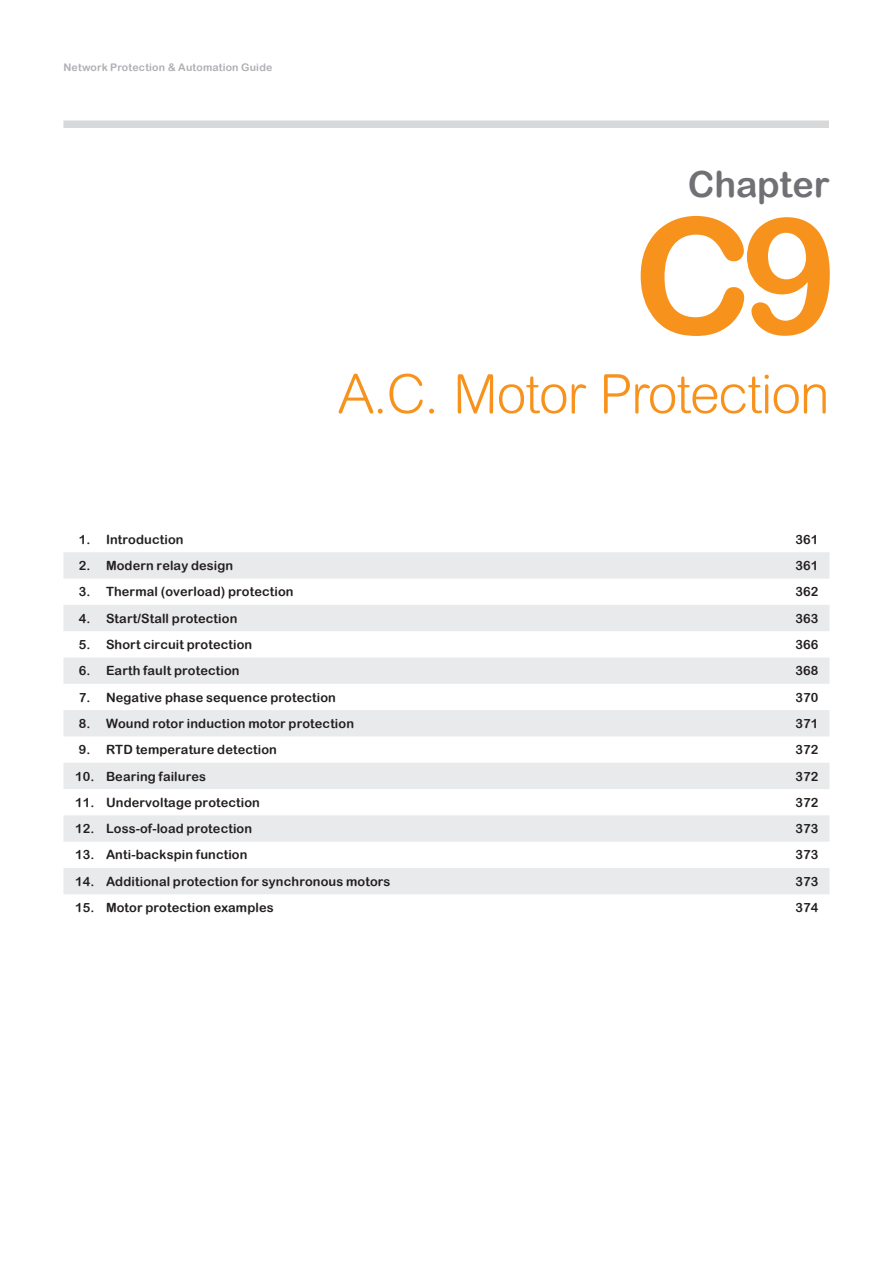
<style>
.page{position:relative;width:893px;height:1263px;background:#fff}
.page>*{position:absolute;margin:0;border:0;box-sizing:border-box;transform-origin:0 0}
.t1{font:162px "Arial Rounded MT Bold";color:#f7931d}
.t2{font:300 54px "Arial Rounded MT";letter-spacing:-.025em;color:#f7931d}
.t3{font:36px "Arial Rounded MT Bold";color:#717074}
.t4{font:12.75px "Arial Rounded MT Bold";letter-spacing:.01em;color:#231f20}
.t5{font:10.5px "Arial Rounded MT Bold";letter-spacing:.02em;color:#aeafb3}
</style>
<div class="page">
<div style="left:63px;top:120px;width:766px;height:8px;background:#d7d8da"></div>
<svg style="left:63px;top:552px;width:766px;height:342px;fill:#e9eaeb"></svg>
<p class="t5" style="left:63px;top:61px;width:210px">Network Protection &amp; Automation Guide</p>
<h3 class="t3" style="left:687px;top:163px;width:143px">Chapter</h3>
<h1 class="t1" style="left:632px;top:180px;width:207px">C9</h1>
<h2 class="t2" style="left:338px;top:362px;width:493px">A.C. Motor Protection</h2>
<p class="t4" style="left:79px;top:531px;width:106px">1. Introduction</p>
<p class="t4" style="left:795px;top:531px;width:24px">361</p>
<p class="t4" style="left:79px;top:558px;width:156px">2. Modern relay design</p>
<p class="t4" style="left:795px;top:558px;width:24px">361</p>
<p class="t4" style="left:79px;top:584px;width:216px">3. Thermal (overload) protection</p>
<p class="t4" style="left:795px;top:584px;width:24px">362</p>
<p class="t4" style="left:79px;top:610px;width:160px">4. Start/Stall protection</p>
<p class="t4" style="left:795px;top:610px;width:24px">363</p>
<p class="t4" style="left:79px;top:636px;width:175px">5. Short circuit protection</p>
<p class="t4" style="left:795px;top:636px;width:24px">366</p>
<p class="t4" style="left:79px;top:663px;width:162px">6. Earth fault protection</p>
<p class="t4" style="left:795px;top:663px;width:24px">368</p>
<p class="t4" style="left:79px;top:689px;width:258px">7. Negative phase sequence protection</p>
<p class="t4" style="left:795px;top:689px;width:24px">370</p>
<p class="t4" style="left:79px;top:715px;width:276px">8. Wound rotor induction motor protection</p>
<p class="t4" style="left:795px;top:715px;width:24px">371</p>
<p class="t4" style="left:79px;top:742px;width:199px">9. RTD temperature detection</p>
<p class="t4" style="left:795px;top:742px;width:24px">372</p>
<p class="t4" style="left:75px;top:768px;width:132px">10. Bearing failures</p>
<p class="t4" style="left:795px;top:768px;width:24px">372</p>
<p class="t4" style="left:75px;top:794px;width:186px">11. Undervoltage protection</p>
<p class="t4" style="left:795px;top:794px;width:24px">372</p>
<p class="t4" style="left:75px;top:820px;width:178px">12. Loss-of-load protection</p>
<p class="t4" style="left:795px;top:820px;width:24px">373</p>
<p class="t4" style="left:75px;top:847px;width:174px">13. Anti-backspin function</p>
<p class="t4" style="left:795px;top:847px;width:24px">373</p>
<p class="t4" style="left:75px;top:873px;width:317px">14. Additional protection for synchronous motors</p>
<p class="t4" style="left:795px;top:873px;width:24px">373</p>
<p class="t4" style="left:75px;top:899px;width:200px">15. Motor protection examples</p>
<p class="t4" style="left:795px;top:899px;width:24px">374</p>
</div>
